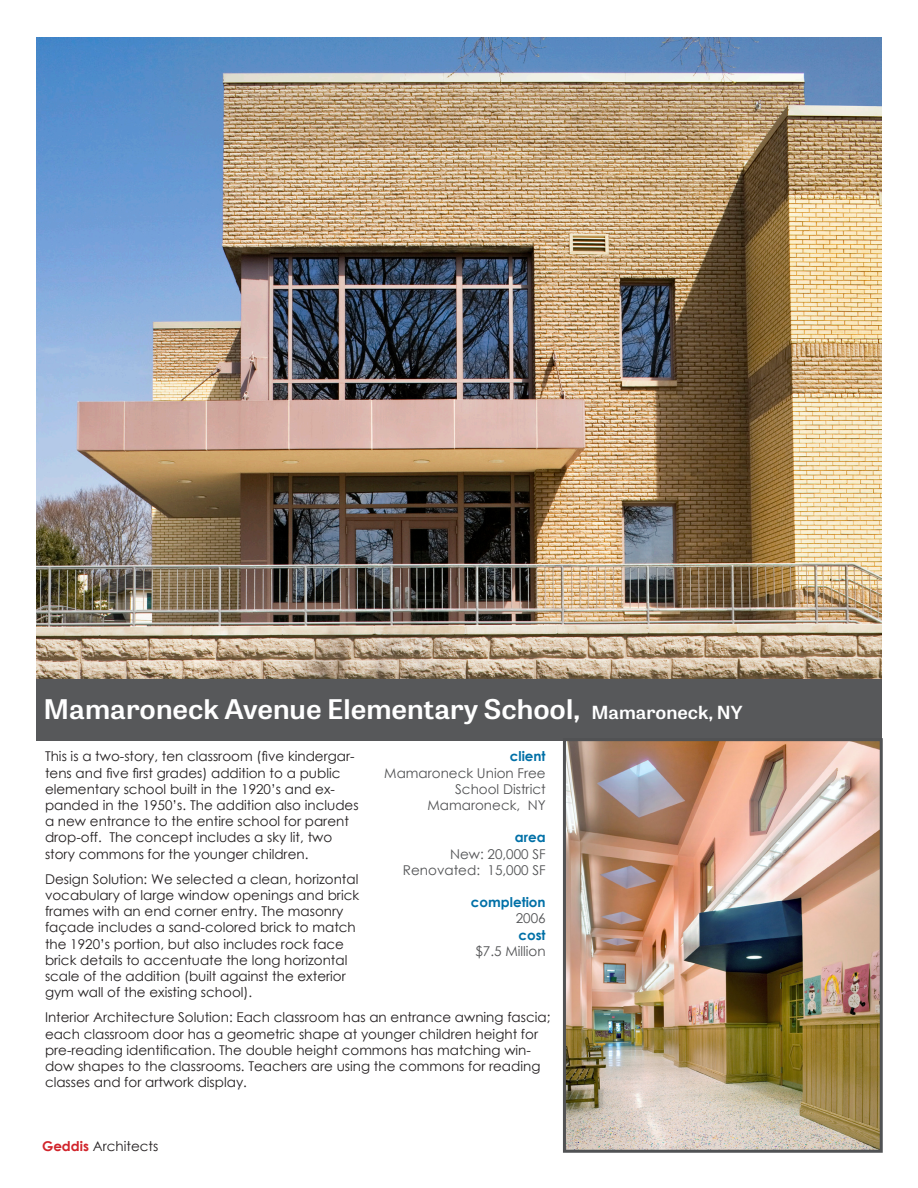
<style>
.page{position:relative;width:918px;height:1188px;background:#fff}
.page>*{position:absolute;margin:0;border:0;box-sizing:border-box;transform-origin:0 0}
.large_project_headin{font:600 27px "Tablet Gothic Narrow";color:#fff;scale:1.16 1}
.description_of_proje{font:13.5px/16.2px "Century Gothic";color:#231f20}
.description_of_proje-2{font:13.5px/16.2px "Century Gothic";color:#515254;text-align:right}
.description_of_proje-3{font:700 13.5px/16.2px "Century Gothic";color:#0070a7;text-align:right}
.s1{font-size:18px}
.s2{font-weight:400;color:#515254}
.s3{font-weight:700;color:#0070a7}
.s4{font-weight:700;color:#d1232a}
</style>
<div class="page">
<div style="left:36px;top:677px;width:846px;height:64px;background:#57585a"></div>
<img style="left:567px;top:742px;width:312px;height:407px">
<div style="left:563px;top:738px;width:320px;height:415px;border:3px solid #515254"></div>
<img style="left:37px;top:37px;width:844px;height:642px">
<p class="large_project_headin" style="left:44px;top:691px;width:604px">Mamaroneck Avenue Elementary School, <span class="s1">Mamaroneck, NY</span></p>
<p class="description_of_proje" style="left:45px;top:748px;width:315px">This is a two-story, ten classroom (five kindergar&shy;tens and five first grades) addition to a public elementary school built in the 1920’s and ex&shy;panded in the 1950’s. The addition also includes a new entrance to the entire school for parent drop-off. The concept includes a sky lit, two story commons for the younger children.</p>
<p class="description_of_proje" style="left:45px;top:871px;width:316px">Design Solution: We selected a clean, horizontal vocabulary of large window openings and brick frames with an end corner entry. The masonry façade includes a sand-colored brick to match the 1920’s portion, but also includes rock face brick details to accentuate the long horizontal scale of the addition (built against the exterior gym wall of the existing school).</p>
<p class="description_of_proje" style="left:45px;top:1009px;width:507px">Interior Architecture Solution: Each classroom has an entrance awning fascia; each classroom door has a geometric shape at younger children height for pre-reading identification. The double height commons has matching win&shy;dow shapes to the classrooms. Teachers are using the commons for reading classes and for artwork display.</p>
<p class="description_of_proje-3" style="left:510px;top:748px;width:37px">client</p>
<p class="description_of_proje-2" style="left:384px;top:764px;width:163px">Mamaroneck Union Free<br>School District</p>
<p class="description_of_proje-2" style="left:428px;top:797px;width:120px">Mamaroneck, NY</p>
<p class="description_of_proje-3" style="left:515px;top:829px;width:32px">area</p>
<p class="description_of_proje-2" style="left:450px;top:845px;width:97px">New: 20,000 SF</p>
<p class="description_of_proje-2" style="left:403px;top:862px;width:144px">Renovated: 15,000 SF</p>
<p class="description_of_proje-3" style="left:471px;top:894px;width:76px">completion<br><span class="s2">2006</span></p>
<p class="description_of_proje-2" style="left:475px;top:926px;width:72px"><span class="s3">cost<br></span>$7.5 Million</p>
<p class="description_of_proje" style="left:42px;top:1138px;width:118px"><span class="s4">Geddis</span> Architects</p>
</div>
